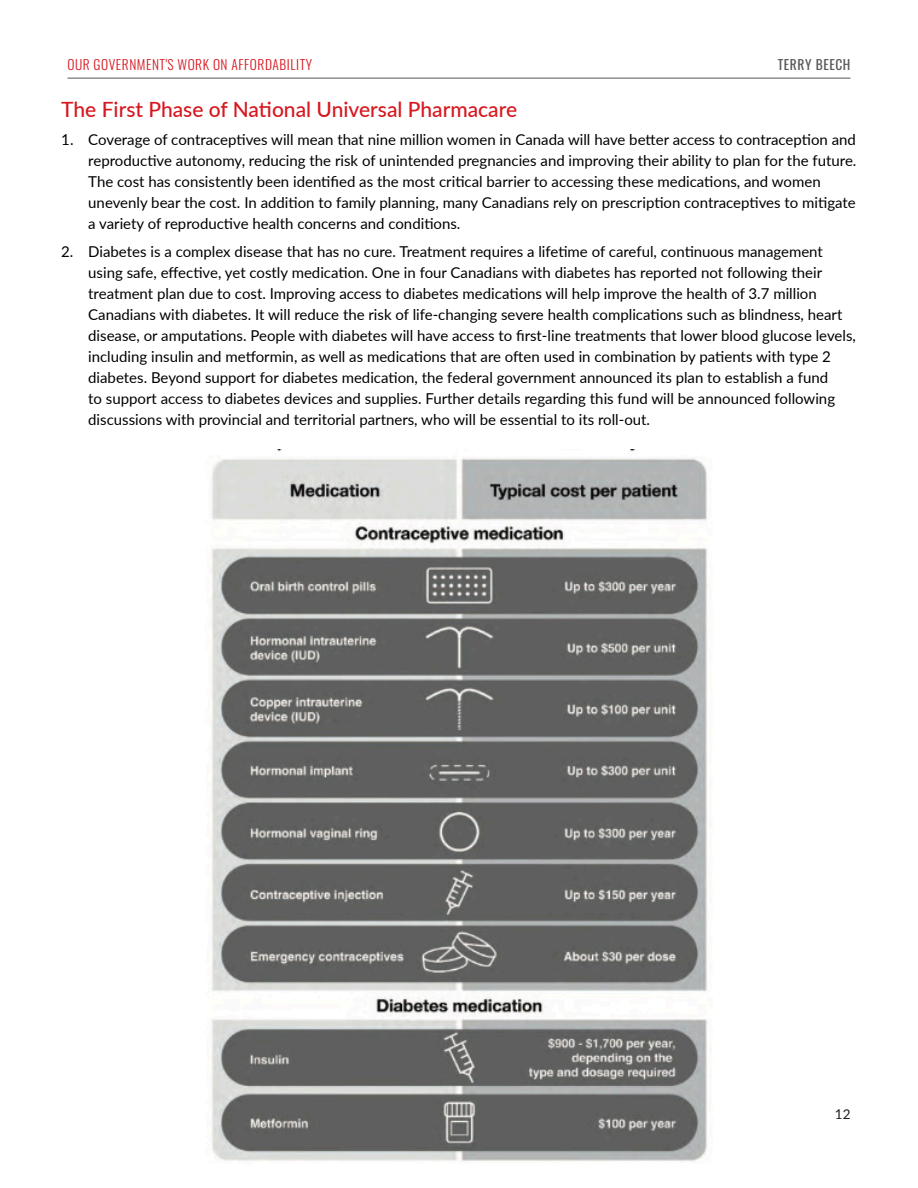
<style>
.page{position:relative;width:918px;height:1188px;background:#fff}
.page>*{position:absolute;margin:0;border:0;box-sizing:border-box;transform-origin:0 0}
.t1{font:500 21px "Lato";color:#d7171f}
.t2{font:15px/21px "Lato";color:#000}
.t3{font:300 13.5px "Oswald";letter-spacing:.04em;color:#d7171f}
.t4{font:13.5px "Oswald";letter-spacing:.04em;color:#57585a}
.t5{font:13.5px "Lato";color:#231f20}
</style>
<div class="page">
<hr style="left:68px;top:78px;width:782px;height:1px;background:#57585a">
<img style="left:211px;top:450px;width:501px;height:711px">
<p class="t3" style="left:68px;top:53px;width:246px">OUR GOVERNMENT'S WORK ON AFFORDABILITY</p>
<p class="t4" style="left:778px;top:53px;width:74px">TERRY BEECH</p>
<h1 class="t1" style="left:61px;top:95px;width:457px">The First Phase of National Universal Pharmacare</h1>
<p class="t2" style="left:88px;top:129px;width:770px;text-indent:-27px">1. Coverage of contraceptives will mean that nine million women in Canada will have better access to contraception and reproductive autonomy, reducing the risk of unintended pregnancies and improving their ability to plan for the future.<br>The cost has consistently been identified as the most critical barrier to accessing these medications, and women unevenly bear the cost. In addition to family planning, many Canadians rely on prescription contraceptives to mitigate a variety of reproductive health concerns and conditions.</p>
<p class="t2" style="left:88px;top:240px;width:769px;text-indent:-27px">2. Diabetes is a complex disease that has no cure. Treatment requires a lifetime of careful, continuous management using safe, effective, yet costly medication. One in four Canadians with diabetes has reported not following their treatment plan due to cost. Improving access to diabetes medications will help improve the health of 3.7 million Canadians with diabetes. It will reduce the risk of life-changing severe health complications such as blindness, heart disease, or amputations. People with diabetes will have access to first-line treatments that lower blood glucose levels, including insulin and metformin, as well as medications that are often used in combination by patients with type 2 diabetes. Beyond support for diabetes medication, the federal government announced its plan to establish a fund<br>to support access to diabetes devices and supplies. Further details regarding this fund will be announced following discussions with provincial and territorial partners, who will be essential to its roll-out.</p>
<p class="t5" style="left:835px;top:1105px;width:17px">12</p>
</div>
